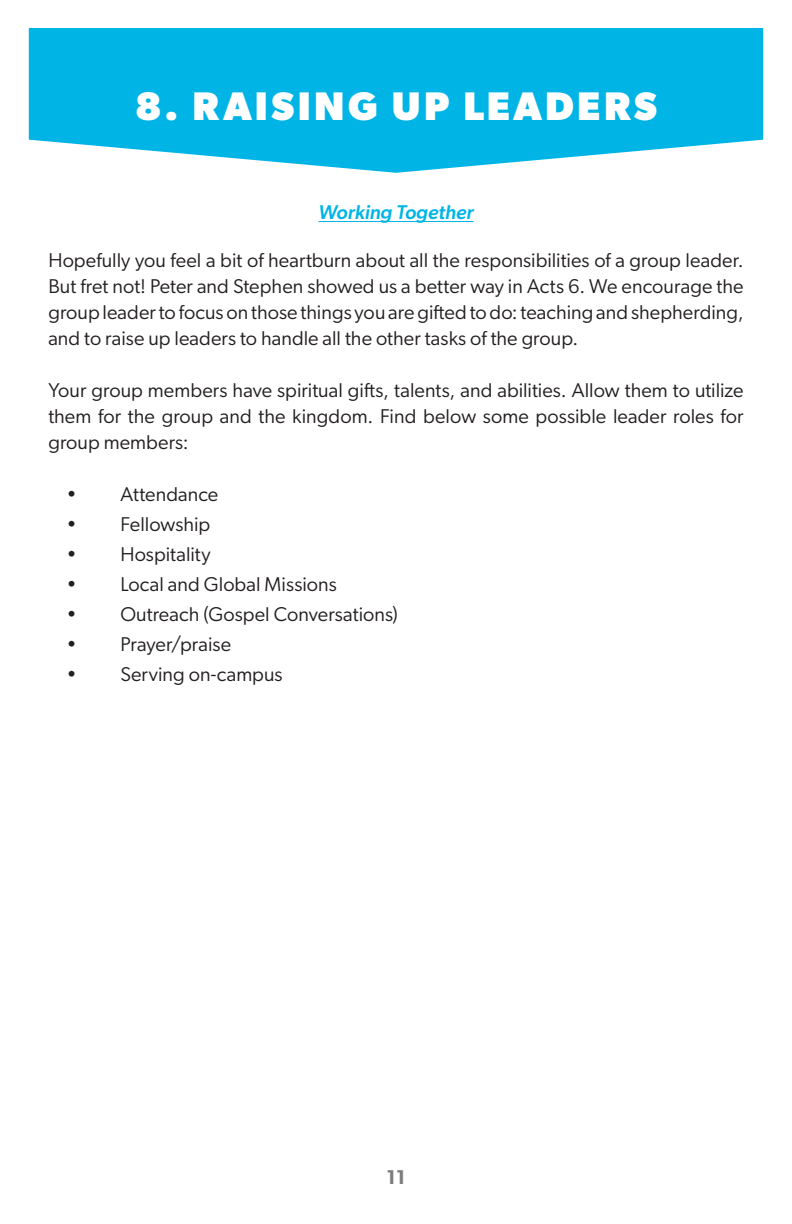
<style>
.page{position:relative;width:792px;height:1224px;background:#fff}
.page>*{position:absolute;margin:0;border:0;box-sizing:border-box;transform-origin:0 0}
.t1{font:700 40px "Gibson";letter-spacing:.085em;color:#fff}
.t2{font:20px/26px "Gibson";letter-spacing:.005em;color:#231f20;text-align:justify}
.t3{font:italic 500 20px "Gibson";letter-spacing:.005em;color:#00b5e6}
.t4{font:600 20px "Gibson";color:#7c7c7c}
</style>
<div class="page">
<svg style="left:29px;top:28px;width:734px;height:145px;fill:#00b5e6"></svg>
<hr style="left:318px;top:221px;width:156px;height:1px;background:#00b5e6">
<p class="t1" style="left:135px;top:83px;width:523px">8. RAISING UP LEADERS</p>
<p class="t3" style="left:318px;top:200px;width:157px">Working Together</p>
<p class="t2" style="left:48px;top:247px;width:697px">Hopefully you feel a bit of heartburn about all the responsibilities of a group leader.<br>But fret not! Peter and Stephen showed us a better way in Acts 6. We encourage the group leader to focus on those things you are gifted to do: teaching and shepherding, and to raise up leaders to handle all the other tasks of the group.</p>
<p class="t2" style="left:48px;top:377px;width:697px">Your group members have spiritual gifts, talents, and abilities. Allow them to utilize them for the group and the kingdom. Find below some possible leader roles for group members:</p>
<p class="t2" style="left:66px;top:481px;width:154px">• Attendance</p>
<p class="t2" style="left:66px;top:511px;width:145px">• Fellowship</p>
<p class="t2" style="left:66px;top:541px;width:146px">• Hospitality</p>
<p class="t2" style="left:66px;top:571px;width:272px">• Local and Global Missions</p>
<p class="t2" style="left:66px;top:601px;width:333px">• Outreach (Gospel Conversations)</p>
<p class="t2" style="left:66px;top:631px;width:166px">• Prayer/praise</p>
<p class="t2" style="left:66px;top:661px;width:218px">• Serving on-campus</p>
<p class="t4" style="left:387px;top:1165px;width:20px">11</p>
</div>
